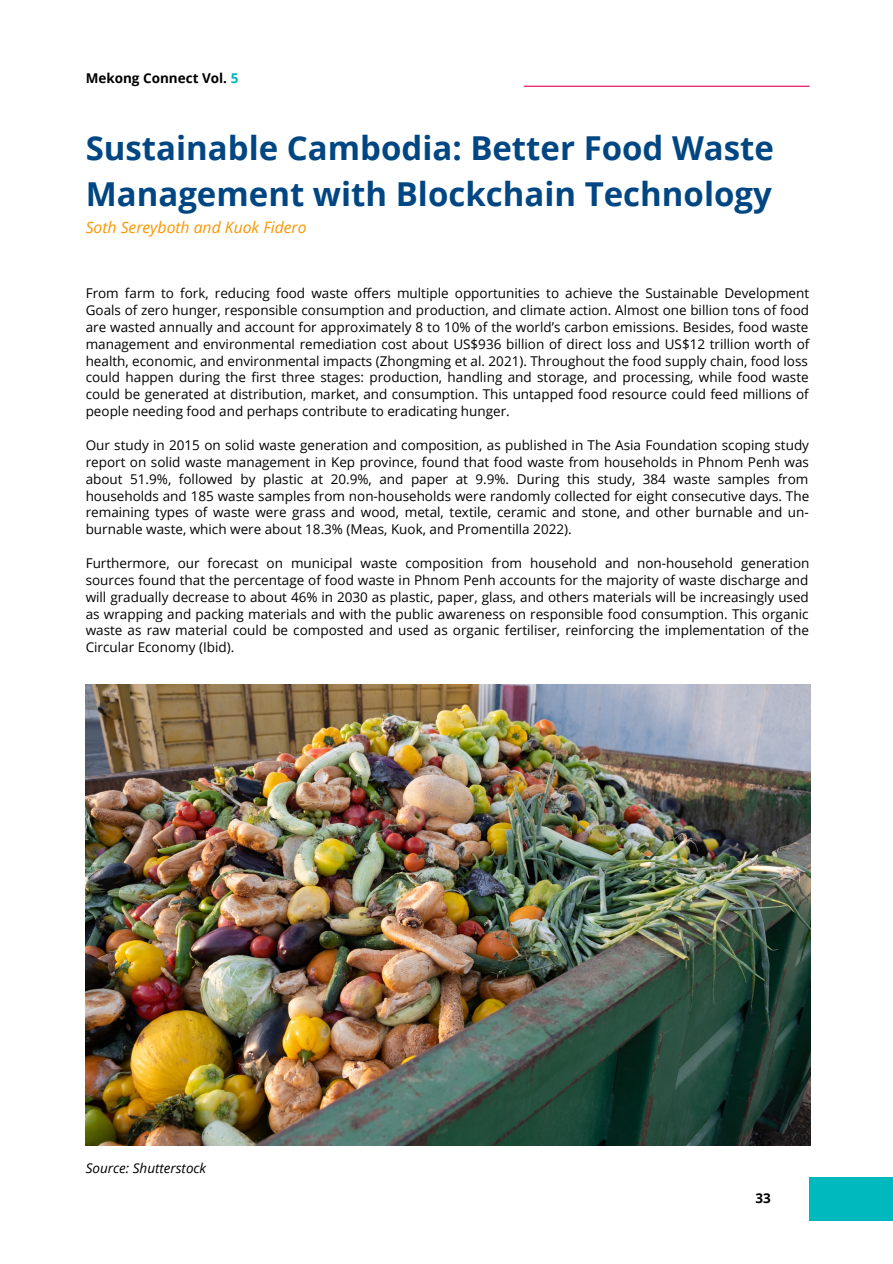
<style>
.page{position:relative;width:893px;height:1264px;background:#fff}
.page>*{position:absolute;margin:0;border:0;box-sizing:border-box;transform-origin:0 0}
.t1{font:700 33px/46px "Open Sans";color:#004682}
.t2{font:italic 15.75px "Open Sans";color:#fa9600}
.t3{font:13.5px/16.8px "Open Sans";color:#000;text-align:justify}
.t4{font:700 13.5px "Open Sans";color:#000}
.t5{font:italic 13.5px "Open Sans";color:#000}
.s1{color:#00b9be}
.s2{font-family:"Noto Sans"}
</style>
<div class="page">
<img style="left:86px;top:684px;width:724px;height:461px">
<div style="left:809px;top:1176px;width:83px;height:44px;background:#00b9be"></div>
<hr style="left:524px;top:86px;width:285px;height:1px;background:#dc005a">
<p class="t4" style="left:86px;top:68px;width:154px">Mekong Connect Vol. <span class="s1">5</span></p>
<p class="t1" style="left:86px;top:124px;width:689px">Sustainable Cambodia: Better Food Waste<br>Management with Blockchain Technology</p>
<p class="t2" style="left:86px;top:216px;width:222px">Soth Sereyboth and Kuok Fidero</p>
<p class="t3" style="left:86px;top:284px;width:725px">From farm to fork, reducing food waste offers multiple opportunities to achieve the Sustainable Development Goals of zero hunger, responsible consumption and production, and climate action. Almost one billion tons of food are wasted annually and account for approximately 8 to 10% of the world’s carbon emissions. Besides, food waste management and environmental remediation cost about US$936 billion of direct loss and US$12 trillion worth of health, economic, and environmental impacts (Zhongming et al. 2021). Throughout the food supply chain, food loss could happen during the first three stages: production, handling and storage, and processing, while food waste could be generated at distribution, market, and consumption. This untapped food resource could feed millions of people needing food and perhaps contribute to eradicating hunger.</p>
<p class="t3" style="left:86px;top:436px;width:725px">Our study in 2015 on solid waste generation and composition, as published in The Asia Foundation scoping study report on solid waste management in Kep province, found that food waste from households in Phnom Penh was about 51.9%, followed by plastic at 20.9%, and paper at 9.9%. During this study, 384 waste samples from households and 185 waste samples from non-households were randomly collected for eight consecutive days. The remaining types of waste were grass and wood, metal, textile, ceramic and stone, and other burnable and un<span class="s2">‐ </span>burnable waste, which were about 18.3% (Meas, Kuok, and Promentilla 2022).</p>
<p class="t3" style="left:86px;top:554px;width:725px">Furthermore, our forecast on municipal waste composition from household and non-household generation sources found that the percentage of food waste in Phnom Penh accounts for the majority of waste discharge and will gradually decrease to about 46% in 2030 as plastic, paper, glass, and others materials will be increasingly used as wrapping and packing materials and with the public awareness on responsible food consumption. This organic waste as raw material could be composted and used as organic fertiliser, reinforcing the implementation of the Circular Economy (Ibid).</p>
<p class="t5" style="left:86px;top:1158px;width:122px">Source: Shutterstock</p>
<p class="t4" style="left:755px;top:1188px;width:17px">33</p>
</div>
